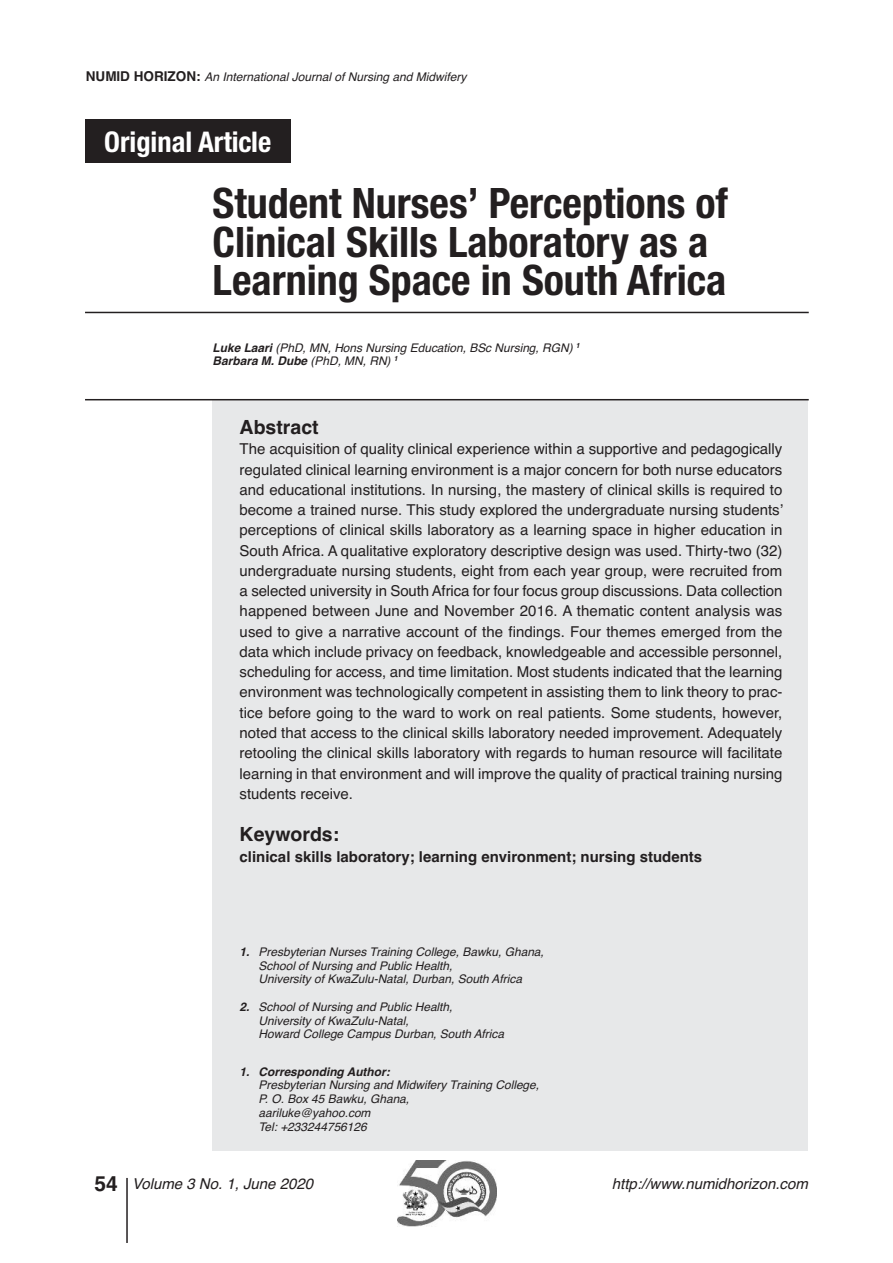
<style>
.page{position:relative;width:893px;height:1263px;background:#fff}
.page>*{position:absolute;margin:0;border:0;box-sizing:border-box;transform-origin:0 0}
.t1{font:700 condensed 42px/38.5px "Helvetica Neue";color:#231f20}
.t2{font:700 condensed 28.5px "Helvetica Neue";color:#fff}
.t3{font:700 21px "Helvetica";color:#231f20}
.t4{font:700 19.5px "Helvetica";color:#231f20}
.t5{font:15px/20.2px "Helvetica";color:#231f20;text-align:justify}
.t6{font:700 15px "Helvetica";color:#231f20}
.t7{font:italic 15px "Helvetica";color:#231f20}
.t8{font:italic 12px "Helvetica";color:#231f20}
.t9{font:italic 11.85px/13.8px "Helvetica";color:#231f20}
.t10{font:italic 700 11.85px "Helvetica";color:#231f20}
.s1{font-weight:700;font-style:normal;font-size:13.5px}
.s2{font-weight:700}
</style>
<div class="page">
<div style="left:213px;top:400px;width:595px;height:750px;background:#e7e8e9"></div>
<hr style="left:85px;top:312px;width:724px;height:1px;background:#231f20">
<hr style="left:85px;top:399px;width:724px;height:1px;background:#231f20">
<hr style="left:126px;top:1178px;width:2px;height:65px;background:#231f20">
<div style="left:85px;top:119px;width:205px;height:44px;background:#231f20"></div>
<img style="left:397px;top:1161px;width:100px;height:66px">
<p class="t8" style="left:86px;top:69px;width:382px"><span class="s1">NUMID HORIZON:</span> An International Journal of Nursing and Midwifery</p>
<h2 class="t2" style="left:104px;top:118px;width:169px">Original Article</h2>
<h1 class="t1" style="left:213px;top:181px;width:517px">Student Nurses’ Perceptions of<br>Clinical Skills Laboratory as a<br>Learning Space in South Africa</h1>
<p class="t9" style="left:213px;top:341px;width:369px"><span class="s2">Luke Laari</span> (PhD, MN, Hons Nursing Education, BSc Nursing, RGN) <sup>1<br></sup><span class="s2">Barbara M. Dube</span> (PhD, MN, RN) <sup>1</sup></p>
<h3 class="t4" style="left:240px;top:416px;width:81px">Abstract</h3>
<p class="t5" style="left:240px;top:439px;width:545px">The acquisition of quality clinical experience within a supportive and pedagogically regulated clinical learning environment is a major concern for both nurse educators and educational institutions. In nursing, the mastery of clinical skills is required to become a trained nurse. This study explored the undergraduate nursing students’ perceptions of clinical skills laboratory as a learning space in higher education in South Africa. A qualitative exploratory descriptive design was used. Thirty-two (32) undergraduate nursing students, eight from each year group, were recruited from a selected university in South Africa for four focus group discussions. Data collection happened between June and November 2016. A thematic content analysis was used to give a narrative account of the findings. Four themes emerged from the data which include privacy on feedback, knowledgeable and accessible personnel, scheduling for access, and time limitation. Most students indicated that the learning environment was technologically competent in assisting them to link theory to prac&shy;tice before going to the ward to work on real patients. Some students, however, noted that access to the clinical skills laboratory needed improvement. Adequately retooling the clinical skills laboratory with regards to human resource will facilitate learning in that environment and will improve the quality of practical training nursing students receive.</p>
<h3 class="t4" style="left:240px;top:823px;width:101px">Keywords:</h3>
<p class="t6" style="left:240px;top:848px;width:464px">clinical skills laboratory; learning environment; nursing students</p>
<p class="t9" style="left:259px;top:945px;width:287px">Presbyterian Nurses Training College, Bawku, Ghana,<br>School of Nursing and Public Health,<br>University of KwaZulu-Natal, Durban, South Africa</p>
<p class="t9" style="left:259px;top:1000px;width:247px">School of Nursing and Public Health,<br>University of KwaZulu-Natal,<br>Howard College Campus Durban, South Africa</p>
<p class="t10" style="left:240px;top:1064px;width:152px">1. Corresponding Author:</p>
<p class="t9" style="left:259px;top:1078px;width:282px">Presbyterian Nursing and Midwifery Training College,<br>P. O. Box 45 Bawku, Ghana,<br>aariluke@yahoo.com<br>Tel: +233244756126</p>
<p class="t10" style="left:240px;top:945px;width:11px">1.</p>
<p class="t10" style="left:240px;top:1000px;width:11px">2.</p>
<h3 class="t3" style="left:94px;top:1171px;width:25px">54</h3>
<p class="t7" style="left:612px;top:1175px;width:197px">http://www.numidhorizon.com</p>
<p class="t7" style="left:132px;top:1175px;width:182px">Volume 3 No. 1, June 2020</p>
</div>
